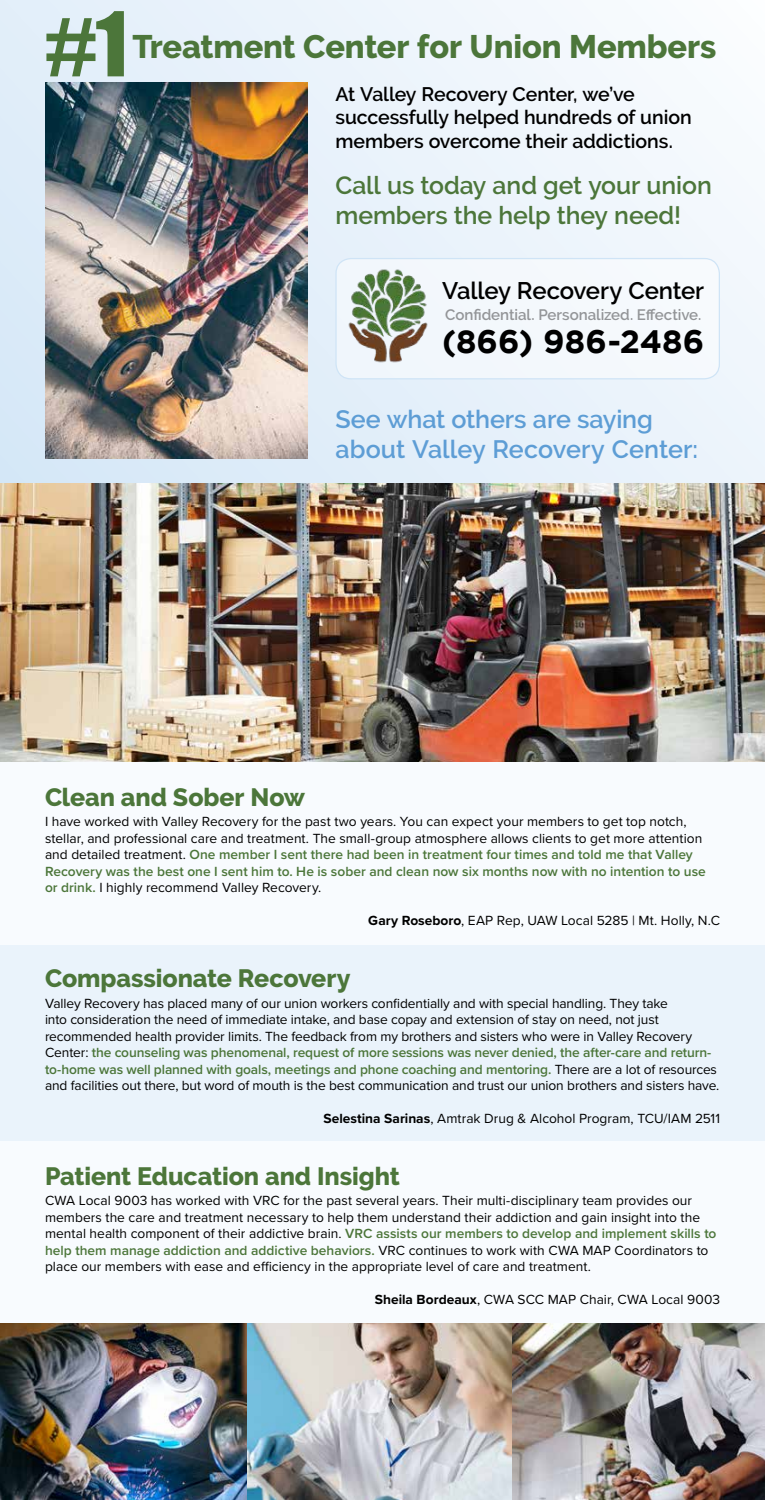
<style>
.page{position:relative;width:765px;height:1500px;background:#fff}
.page>*{position:absolute;margin:0;border:0;box-sizing:border-box;transform-origin:0 0}
.t1{font:82.5px "Impact";color:#4c763a}
.t2{font:800 32.5px "Raleway";letter-spacing:-.005em;color:#4c763a}
.t3{font:700 32.38px "Gotham";letter-spacing:.005em;color:#000}
.t4{font:600 25.12px/30.1px "Raleway";letter-spacing:-.005em;color:#5d9dd5}
.t5{font:800 25px "Raleway";color:#4c763a}
.t6{font:600 24.75px/29.8px "Raleway";letter-spacing:-.005em;color:#4c763a}
.t7{font:600 23.88px "Raleway";letter-spacing:-.01em;color:#000}
.t8{font:600 19.5px/23.4px "Raleway";letter-spacing:-.005em;color:#000}
.t9{font:600 15.12px "Raleway";letter-spacing:-.005em;color:#939598}
.t10{font:13.75px/16.5px "Proxima Nova";color:#000}
.s1{font-weight:600;color:#4c763a}
.s2{font-weight:700}
</style>
<div class="page">
<img style="left:0;top:483px;width:765px;height:279px">
<div style="left:0;top:1141px;width:765px;height:184px;background:#f8fbfe"></div>
<div style="left:0;top:762px;width:765px;height:184px;background:#f8fbfe"></div>
<div style="left:0;top:946px;width:765px;height:195px;background:#eaf3fb"></div>
<div style="left:0;top:0;width:765px;height:483px;background:linear-gradient(to right,#dceaf7,#f4f9fd)"></div>
<div style="left:336px;top:259px;width:383px;height:120px;background:#f4f8fc;border-radius:15px"></div>
<div style="left:335px;top:258px;width:385px;height:121px;border:1px solid #cfe4f6;border-radius:15px"></div>
<img style="left:45px;top:82px;width:263px;height:376px">
<img style="left:348px;top:269px;width:80px;height:94px">
<img style="left:0;top:1324px;width:765px;height:176px">
<h1 class="t1" style="left:45px;top:-20px;width:84px">#1</h1>
<h2 class="t2" style="left:132px;top:28px;width:585px">Treatment Center for Union Members</h2>
<h3 class="t8" style="left:335px;top:82px;width:358px">At Valley Recovery Center, we’ve successfully helped hundreds of union members overcome their addictions.</h3>
<h3 class="t6" style="left:335px;top:170px;width:378px">Call us today and get your union members the help they need!</h3>
<h3 class="t7" style="left:442px;top:276px;width:264px">Valley Recovery Center</h3>
<p class="t9" style="left:445px;top:306px;width:258px">Confidential. Personalized. Effective.</p>
<h3 class="t3" style="left:442px;top:322px;width:264px">(866) 986-2486</h3>
<h3 class="t4" style="left:335px;top:404px;width:364px">See what others are saying about Valley Recovery Center:</h3>
<h3 class="t5" style="left:45px;top:783px;width:262px">Clean and Sober Now</h3>
<p class="t10" style="left:45px;top:813px;width:662px">I have worked with Valley Recovery for the past two years. You can expect your members to get top notch, stellar, and professional care and treatment. The small-group atmosphere allows clients to get more attention and detailed treatment. <span class="s1">One member I sent there had been in treatment four times and told me that Valley Recovery was the best one I sent him to. He is sober and clean now six months now with no intention to use or drink.</span> I highly recommend Valley Recovery.</p>
<p class="t10" style="left:368px;top:912px;width:353px"><span class="s2">Gary Roseboro</span>, EAP Rep, UAW Local 5285 | Mt. Holly, N.C</p>
<h3 class="t5" style="left:45px;top:964px;width:307px">Compassionate Recovery</h3>
<p class="t10" style="left:45px;top:994px;width:676px">Valley Recovery has placed many of our union workers confidentially and with special handling. They take<br>into consideration the need of immediate intake, and base copay and extension of stay on need, not just recommended health provider limits. The feedback from my brothers and sisters who were in Valley Recovery Center: <span class="s1">the counseling was phenomenal, request of more sessions was never denied, the after-care and return&shy;to-home was well planned with goals, meetings and phone coaching and mentoring.</span> There are a lot of resources and facilities out there, but word of mouth is the best communication and trust our union brothers and sisters have.</p>
<p class="t10" style="left:323px;top:1110px;width:398px"><span class="s2">Selestina Sarinas</span>, Amtrak Drug &amp; Alcohol Program, TCU/IAM 2511</p>
<h3 class="t5" style="left:45px;top:1162px;width:356px">Patient Education and Insight</h3>
<p class="t10" style="left:45px;top:1192px;width:673px">CWA Local 9003 has worked with VRC for the past several years. Their multi-disciplinary team provides our members the care and treatment necessary to help them understand their addiction and gain insight into the mental health component of their addictive brain. <span class="s1">VRC assists our members to develop and implement skills to help them manage addiction and addictive behaviors.</span> VRC continues to work with CWA MAP Coordinators to place our members with ease and efficiency in the appropriate level of care and treatment.</p>
<p class="t10" style="left:375px;top:1291px;width:347px"><span class="s2">Sheila Bordeaux</span>, CWA SCC MAP Chair, CWA Local 9003</p>
</div>
